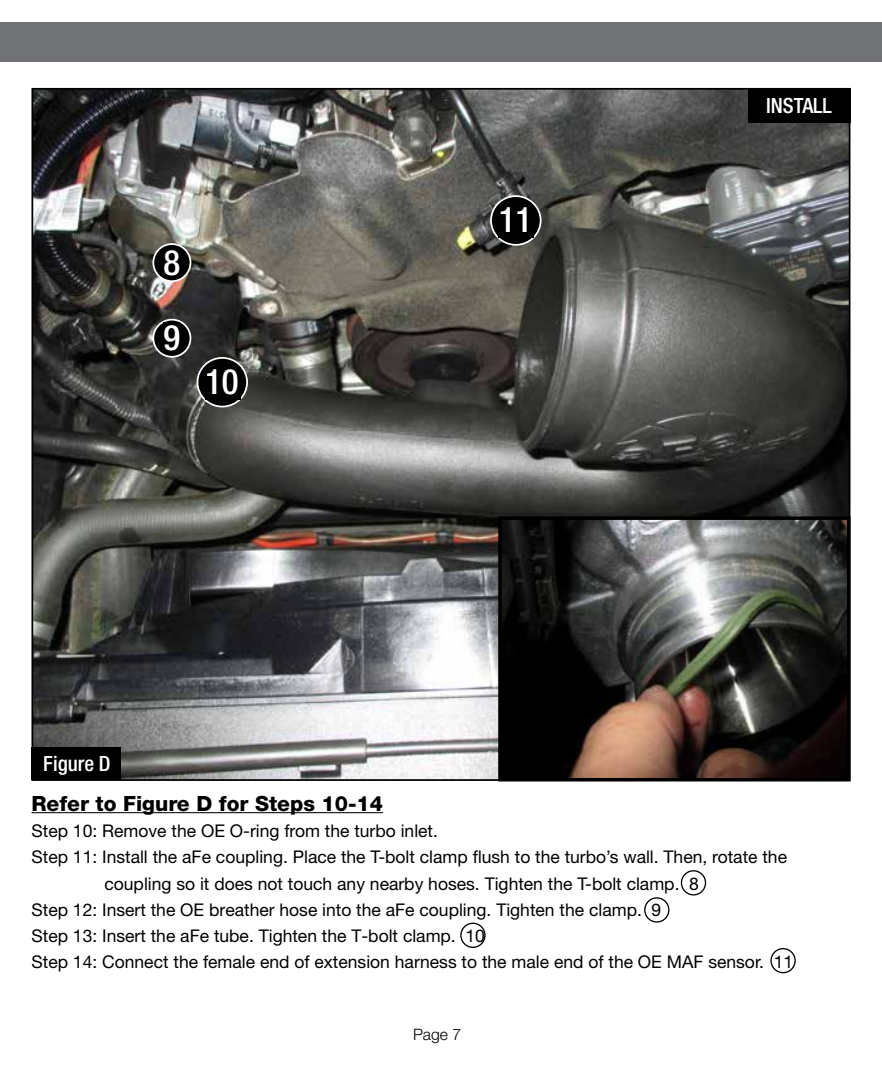
<style>
.page{position:relative;width:882px;height:1071px;background:#fff}
.page>*{position:absolute;margin:0;border:0;box-sizing:border-box;transform-origin:0 0}
.t1{font:500 condensed 35px/75.6px "Helvetica Neue";color:#fff}
.t2{font:800 21px "Helvetica Neue";color:#000}
.t3{font:500 condensed 21px "Helvetica Neue";color:#fff}
.t4{font:17.5px "Helvetica Neue";color:#000}
.t5{font:300 15.75px "Helvetica Neue";color:#000}
</style>
<div class="page">
<hr style="left:32px;top:812px;width:351px;height:1px;background:#000">
<img style="left:35px;top:91px;width:812px;height:687px">
<div style="left:32px;top:747px;width:89px;height:33px;background:#000"></div>
<div style="left:748px;top:88px;width:102px;height:33px;background:#000"></div>
<div style="left:0;top:23px;width:882px;height:39px;background:#717275"></div>
<div style="left:681px;top:870px;width:25px;height:26px;border:1px solid #000;border-radius:50%"></div>
<div style="left:748px;top:90px;width:102px;height:33px;background:#000"></div>
<img style="left:503px;top:521px;width:342px;height:256px">
<div style="left:498px;top:516px;width:352px;height:266px;border:4px solid #000"></div>
<div style="left:153px;top:244px;width:37px;height:37px;background:#000;border-radius:50%"></div>
<div style="left:152px;top:243px;width:39px;height:39px;border:2px solid #fff;border-radius:50%"></div>
<div style="left:164px;top:247px;width:16px;height:28px;background:#000"></div>
<div style="left:153px;top:320px;width:37px;height:37px;background:#000;border-radius:50%"></div>
<div style="left:152px;top:319px;width:39px;height:39px;border:2px solid #fff;border-radius:50%"></div>
<div style="left:164px;top:323px;width:16px;height:27px;background:#000"></div>
<svg style="left:197px;top:358px;width:50px;height:49px"></svg>
<div style="left:197px;top:357px;width:51px;height:50px;border:2px solid #fff;border-radius:50%"></div>
<div style="left:205px;top:367px;width:35px;height:33px;background:#000"></div>
<div style="left:644px;top:897px;width:25px;height:26px;border:1px solid #000;border-radius:50%"></div>
<div style="left:460px;top:923px;width:26px;height:25px;border:1px solid #000;border-radius:50%"></div>
<div style="left:770px;top:948px;width:26px;height:25px;border:1px solid #000;border-radius:50%"></div>
<svg style="left:491px;top:196px;width:50px;height:49px"></svg>
<div style="left:490px;top:195px;width:52px;height:51px;border:2px solid #fff;border-radius:50%"></div>
<div style="left:499px;top:205px;width:35px;height:33px;background:#000"></div>
<h1 class="t1" style="left:164px;top:224px;width:18px">8<br>9</h1>
<h1 class="t1" style="left:205px;top:344px;width:35px">10</h1>
<p class="t3" style="left:43px;top:751px;width:69px">Figure D</p>
<h1 class="t1" style="left:499px;top:182px;width:35px">11</h1>
<p class="t3" style="left:766px;top:93px;width:67px">INSTALL</p>
<p class="t2" style="left:32px;top:791px;width:353px">Refer to Figure D for Steps 10-14</p>
<p class="t4" style="left:32px;top:820px;width:408px">Step 10: Remove the OE O-ring from the turbo inlet.</p>
<p class="t4" style="left:32px;top:847px;width:757px">Step 11: Install the aFe coupling. Place the T-bolt clamp flush to the turbo’s wall. Then, rotate the</p>
<p class="t4" style="left:104px;top:873px;width:596px">coupling so it does not touch any nearby hoses. Tighten the T-bolt clamp. 8</p>
<p class="t4" style="left:32px;top:899px;width:631px">Step 12: Insert the OE breather hose into the aFe coupling. Tighten the clamp. 9</p>
<p class="t4" style="left:32px;top:925px;width:455px">Step 13: Insert the aFe tube. Tighten the T-bolt clamp. 10</p>
<p class="t4" style="left:32px;top:952px;width:763px">Step 14: Connect the female end of extension harness to the male end of the OE MAF sensor. 11</p>
<p class="t5" style="left:413px;top:1024px;width:50px">Page 7</p>
</div>
